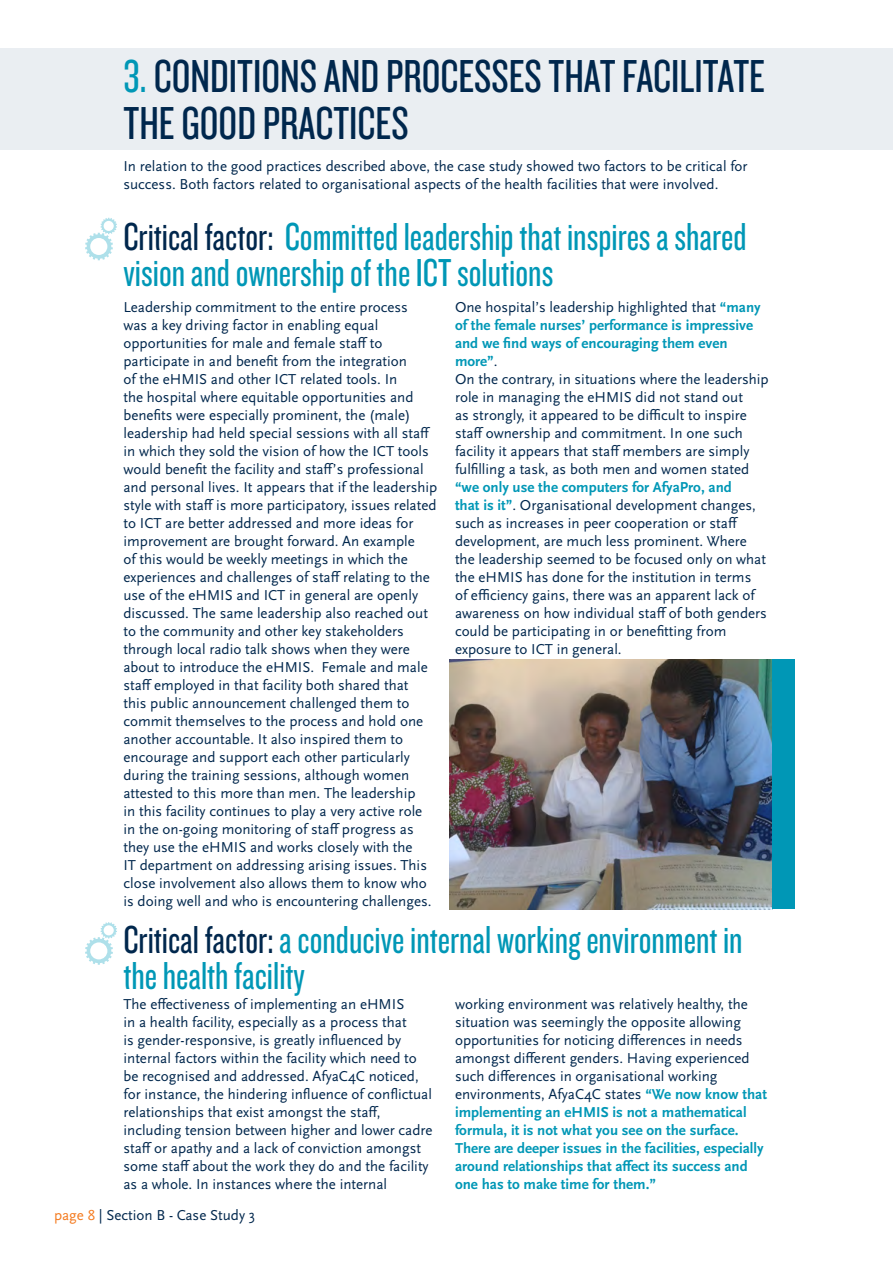
<style>
.page{position:relative;width:893px;height:1263px;background:#fff}
.page>*{position:absolute;margin:0;border:0;box-sizing:border-box;transform-origin:0 0}
.t1{font:48px/46.5px "Knockout 28 Junior Feathrwt";color:#00274d}
.t2{font:40.5px/36px "Knockout 28 Junior Feathrwt";color:#0097b6}
.t3{font:15px/18px "Scala Sans OT";color:#00274d}
.s1{color:#0097b6}
.s2{color:#00274d}
.s3{font-weight:700;color:#0097b6}
.s4{color:#f47b20}
</style>
<div class="page">
<div style="left:0;top:48px;width:893px;height:102px;background:#eaeef2"></div>
<img style="left:449px;top:660px;width:323px;height:249px">
<div style="left:772px;top:660px;width:23px;height:249px;background:#0097b6"></div>
<svg style="left:85px;top:218px;width:32px;height:42px"></svg>
<svg style="left:85px;top:922px;width:32px;height:43px"></svg>
<h1 class="t1" style="left:123px;top:52px;width:643px"><span class="s1">3.</span> CONDITIONS AND PROCESSES THAT FACILITATE<br>THE GOOD PRACTICES</h1>
<p class="t3" style="left:123px;top:158px;width:626px">In relation to the good practices described above, the case study showed two factors to be critical for success. Both factors related to organisational aspects of the health facilities that were involved.</p>
<h2 class="t2" style="left:123px;top:217px;width:625px"><span class="s2">Critical factor:</span> Committed leadership that inspires a shared vision and ownership of the ICT solutions</h2>
<p class="t3" style="left:123px;top:298px;width:315px">Leadership commitment to the entire process<br>was a key driving factor in enabling equal opportunities for male and female staff to participate in and benefit from the integration<br>of the eHMIS and other ICT related tools. In<br>the hospital where equitable opportunities and benefits were especially prominent, the (male) leadership had held special sessions with all staff in which they sold the vision of how the ICT tools would benefit the facility and staff’s professional and personal lives. It appears that if the leadership style with staff is more participatory, issues related to ICT are better addressed and more ideas for improvement are brought forward. An example<br>of this would be weekly meetings in which the experiences and challenges of staff relating to the use of the eHMIS and ICT in general are openly discussed. The same leadership also reached out to the community and other key stakeholders through local radio talk shows when they were about to introduce the eHMIS. Female and male staff employed in that facility both shared that<br>this public announcement challenged them to commit themselves to the process and hold one another accountable. It also inspired them to encourage and support each other particularly during the training sessions, although women attested to this more than men. The leadership<br>in this facility continues to play a very active role in the on-going monitoring of staff progress as they use the eHMIS and works closely with the<br>IT department on addressing arising issues. This close involvement also allows them to know who is doing well and who is encountering challenges.</p>
<p class="t3" style="left:455px;top:298px;width:315px">One hospital’s leadership highlighted that <span class="s3">“many of the female nurses’ performance is impressive and we find ways of encouraging them even more”</span>.<br>On the contrary, in situations where the leadership role in managing the eHMIS did not stand out<br>as strongly, it appeared to be difficult to inspire staff ownership and commitment. In one such facility it appears that staff members are simply fulfilling a task, as both men and women stated</p>
<p class="t3" style="left:455px;top:478px;width:313px"><span class="s3">“we only use the computers for AfyaPro, and<br>that is it”</span>. Organisational development changes, such as increases in peer cooperation or staff development, are much less prominent. Where the leadership seemed to be focused only on what the eHMIS has done for the institution in terms of efficiency gains, there was an apparent lack of awareness on how individual staff of both genders could be participating in or benefitting from exposure to ICT in general.</p>
<h2 class="t2" style="left:123px;top:920px;width:621px"><span class="s2">Critical factor:</span> a conducive internal working environment in the health facility</h2>
<p class="t3" style="left:123px;top:996px;width:311px">The effectiveness of implementing an eHMIS<br>in a health facility, especially as a process that<br>is gender-responsive, is greatly influenced by internal factors within the facility which need to be recognised and addressed. AfyaC4C noticed, for instance, the hindering influence of conflictual relationships that exist amongst the staff, including tension between higher and lower cadre staff or apathy and a lack of conviction amongst some staff about the work they do and the facility as a whole. In instances where the internal</p>
<p class="t3" style="left:455px;top:996px;width:313px">working environment was relatively healthy, the situation was seemingly the opposite allowing opportunities for noticing differences in needs amongst different genders. Having experienced such differences in organisational working environments, AfyaC4C states <span class="s3">“We now know that implementing an eHMIS is not a mathematical formula, it is not what you see on the surface.<br>There are deeper issues in the facilities, especially around relationships that affect its success and one has to make time for them.”</span></p>
<p class="t3" style="left:54px;top:1207px;width:203px"><span class="s4">page 8</span> | Section B - Case Study 3</p>
</div>
